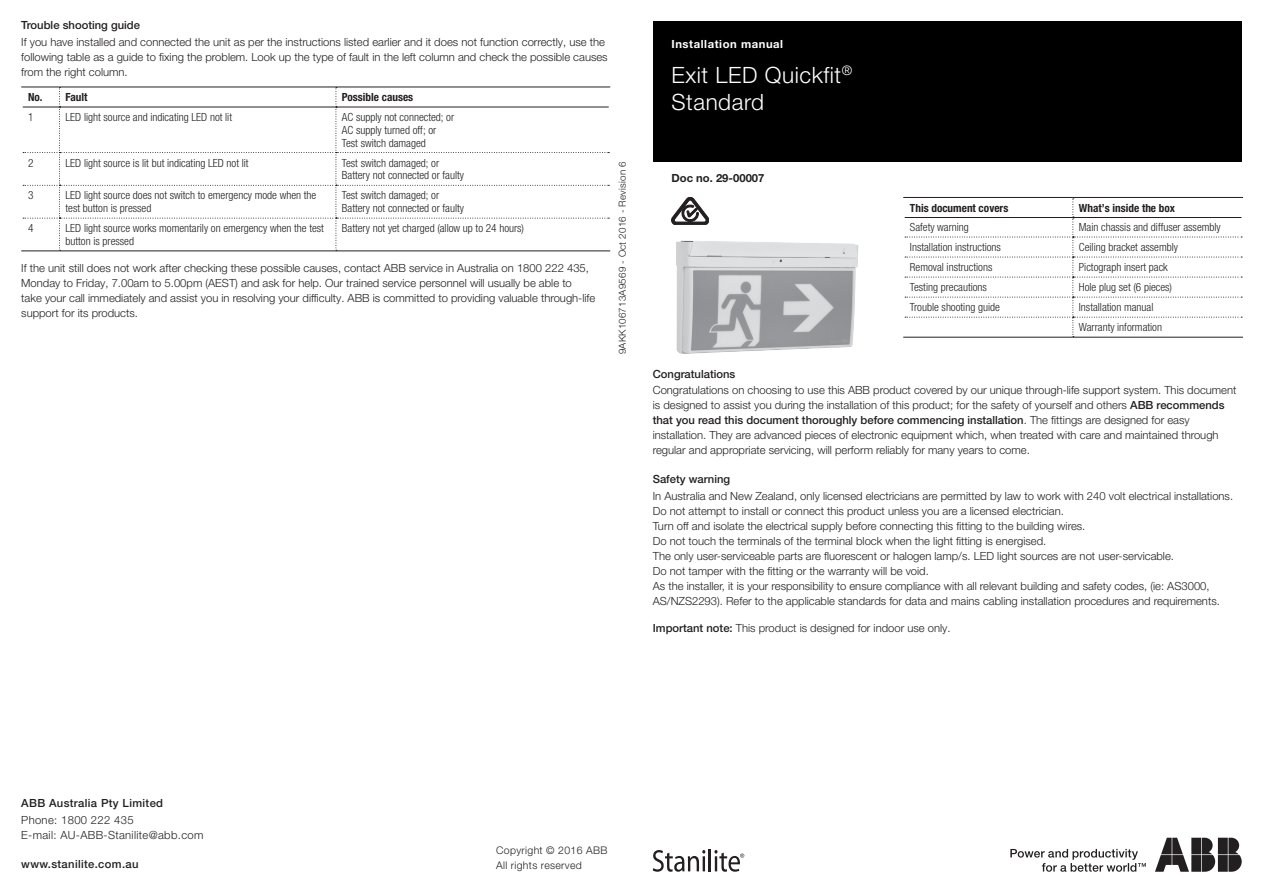
<style>
.page{position:relative;width:1263px;height:893px;background:#fff}
.page>*{position:absolute;margin:0;border:0;box-sizing:border-box;transform-origin:0 0}
.Smaller_cover_title{font:300 22.5px "Helvetica Neue LT Pro";letter-spacing:.025em;color:#fff}
.Addresses_body_text{font:300 11.25px/15px "Helvetica Neue LT Pro";color:#231f20}
.t1{font:300 condensed 11.25px/12.8px "Helvetica Neue LT Pro";color:#231f20}
.t2{font:700 condensed 11.25px "Helvetica Neue LT Pro";color:#231f20}
.Addresses_title{font:500 11.25px "Helvetica Neue LT Pro";color:#231f20}
.Addresses_body_text-2{font:300 11.25px/15px "Helvetica Neue LT Pro";letter-spacing:.03em;color:#231f20}
.Addresses_title-2{font:500 11.25px "Helvetica Neue LT Pro";letter-spacing:.03em;color:#231f20}
.Document_name{font:700 11.25px "Helvetica Neue LT Pro";letter-spacing:.05em;color:#fff}
.t3{font:700 11.25px "Helvetica Neue LT Pro";color:#231f20}
.Notes_on_copyright{font:300 10.5px "Helvetica Neue LT Pro";letter-spacing:.03em;color:#231f20}
.Doc_ID{font:300 9.75px "Helvetica Neue LT Pro";letter-spacing:.02em;color:#231f20}
.s1{font-weight:500}
</style>
<div class="page">
<svg style="left:671px;top:197px;width:38px;height:28px"></svg>
<hr style="left:709px;top:849px;width:2px;height:22px;background:#231f20">
<svg style="left:653px;top:850px;width:53px;height:22px"></svg>
<svg style="left:714px;top:850px;width:30px;height:22px"></svg>
<svg style="left:1010px;top:849px;width:136px;height:23px"></svg>
<svg style="left:1155px;top:838px;width:87px;height:34px"></svg>
<div style="left:653px;top:21px;width:589px;height:141px;background:#000"></div>
<hr style="left:21px;top:251px;width:39px;height:1px;background:#231f20">
<hr style="left:60px;top:251px;width:276px;height:1px;background:#231f20">
<hr style="left:336px;top:251px;width:274px;height:1px;background:#231f20">
<hr style="left:21px;top:87px;width:39px;height:1px;background:#231f20">
<hr style="left:336px;top:87px;width:274px;height:1px;background:#231f20">
<svg style="left:23px;top:87px;width:586px;height:164px"></svg>
<hr style="left:903px;top:337px;width:170px;height:1px;background:#231f20">
<hr style="left:1073px;top:337px;width:170px;height:1px;background:#231f20">
<hr style="left:903px;top:197px;width:170px;height:1px;background:#231f20">
<hr style="left:1073px;top:197px;width:170px;height:1px;background:#231f20">
<svg style="left:905px;top:198px;width:337px;height:139px"></svg>
<img style="left:676px;top:240px;width:183px;height:114px">
<p class="Addresses_title" style="left:21px;top:19px;width:120px">Trouble shooting guide</p>
<p class="Addresses_body_text" style="left:21px;top:34px;width:588px">If you have installed and connected the unit as per the instructions listed earlier and it does not function correctly, use the following table as a guide to fixing the problem. Look up the type of fault in the left column and check the possible causes from the right column.</p>
<p class="t2" style="left:28px;top:90px;width:16px">No.</p>
<p class="t2" style="left:66px;top:90px;width:24px">Fault</p>
<p class="t2" style="left:342px;top:90px;width:73px">Possible causes</p>
<p class="t1" style="left:28px;top:111px;width:7px">1</p>
<p class="t1" style="left:66px;top:111px;width:168px">LED light source and indicating LED not lit</p>
<p class="t1" style="left:342px;top:111px;width:114px">AC supply not connected; or</p>
<p class="t1" style="left:342px;top:123px;width:96px">AC supply turned off; or</p>
<p class="t1" style="left:342px;top:136px;width:85px">Test switch damaged</p>
<p class="t1" style="left:28px;top:156px;width:7px">2</p>
<p class="t1" style="left:66px;top:156px;width:185px">LED light source is lit but indicating LED not lit</p>
<p class="t1" style="left:342px;top:156px;width:99px">Test switch damaged; or</p>
<p class="t1" style="left:342px;top:169px;width:124px">Battery not connected or faulty</p>
<p class="t1" style="left:28px;top:189px;width:7px">3</p>
<p class="t1" style="left:66px;top:189px;width:252px">LED light source does not switch to emergency mode when the test button is pressed</p>
<p class="t1" style="left:342px;top:189px;width:99px">Test switch damaged; or</p>
<p class="t1" style="left:342px;top:202px;width:124px">Battery not connected or faulty</p>
<p class="t1" style="left:28px;top:222px;width:7px">4</p>
<p class="t1" style="left:66px;top:222px;width:260px">LED light source works momentarily on emergency when the test button is pressed</p>
<p class="t1" style="left:342px;top:222px;width:184px">Battery not yet charged (allow up to 24 hours)</p>
<p class="Addresses_body_text" style="left:21px;top:260px;width:576px">If the unit still does not work after checking these possible causes, contact ABB service in Australia on 1800 222 435, Monday to Friday, 7.00am to 5.00pm (AEST) and ask for help. Our trained service personnel will usually be able to<br>take your call immediately and assist you in resolving your difficulty. ABB is committed to providing valuable through-life support for its products.</p>
<p class="Doc_ID" style="left:616px;top:354px;width:194px;rotate:-90deg">9AKK106713A9569 - Oct 2016 - Revision 6</p>
<p class="Document_name" style="left:671px;top:37px;width:113px">Installation manual</p>
<p class="Smaller_cover_title" style="left:671px;top:61px;width:182px">Exit LED Quickfit<sup>®</sup></p>
<p class="Smaller_cover_title" style="left:671px;top:88px;width:94px">Standard</p>
<p class="t3" style="left:671px;top:171px;width:94px">Doc no. 29-00007</p>
<p class="t2" style="left:910px;top:201px;width:100px">This document covers</p>
<p class="t2" style="left:1079px;top:201px;width:98px">What’s inside the box</p>
<p class="t1" style="left:910px;top:221px;width:60px">Safety warning</p>
<p class="t1" style="left:1079px;top:221px;width:143px">Main chassis and diffuser assembly</p>
<p class="t1" style="left:910px;top:241px;width:92px">Installation instructions</p>
<p class="t1" style="left:1079px;top:241px;width:101px">Ceiling bracket assembly</p>
<p class="t1" style="left:910px;top:261px;width:84px">Removal instructions</p>
<p class="t1" style="left:1079px;top:261px;width:90px">Pictograph insert pack</p>
<p class="t1" style="left:910px;top:281px;width:79px">Testing precautions</p>
<p class="t1" style="left:1079px;top:281px;width:95px">Hole plug set (6 pieces)</p>
<p class="t1" style="left:910px;top:301px;width:91px">Trouble shooting guide</p>
<p class="t1" style="left:1079px;top:301px;width:76px">Installation manual</p>
<p class="t1" style="left:1079px;top:321px;width:85px">Warranty information</p>
<p class="Addresses_title" style="left:653px;top:367px;width:84px">Congratulations</p>
<p class="Addresses_body_text" style="left:653px;top:382px;width:585px">Congratulations on choosing to use this ABB product covered by our unique through-life support system. This document is designed to assist you during the installation of this product; for the safety of yourself and others <span class="s1">ABB recommends that you read this document thoroughly before commencing installation</span>. The fittings are designed for easy installation. They are advanced pieces of electronic equipment which, when treated with care and maintained through regular and appropriate servicing, will perform reliably for many years to come.</p>
<p class="Addresses_title" style="left:653px;top:472px;width:79px">Safety warning</p>
<p class="Addresses_body_text" style="left:653px;top:488px;width:582px">In Australia and New Zealand, only licensed electricians are permitted by law to work with 240 volt electrical installations.</p>
<p class="Addresses_body_text" style="left:653px;top:503px;width:413px">Do not attempt to install or connect this product unless you are a licensed electrician.</p>
<p class="Addresses_body_text" style="left:653px;top:518px;width:434px">Turn off and isolate the electrical supply before connecting this fitting to the building wires.</p>
<p class="Addresses_body_text" style="left:653px;top:533px;width:395px">Do not touch the terminals of the terminal block when the light fitting is energised.</p>
<p class="Addresses_body_text" style="left:653px;top:548px;width:523px">The only user-serviceable parts are fluorescent or halogen lamp/s. LED light sources are not user-servicable.</p>
<p class="Addresses_body_text" style="left:653px;top:563px;width:278px">Do not tamper with the fitting or the warranty will be void.</p>
<p class="Addresses_body_text" style="left:653px;top:578px;width:569px">As the installer, it is your responsibility to ensure compliance with all relevant building and safety codes, (ie: AS3000,<br>AS/NZS2293). Refer to the applicable standards for data and mains cabling installation procedures and requirements.</p>
<p class="Addresses_body_text" style="left:653px;top:621px;width:299px"><span class="s1">Important note:</span> This product is designed for indoor use only.</p>
<p class="Addresses_title-2" style="left:21px;top:797px;width:143px">ABB Australia Pty Limited</p>
<p class="Addresses_body_text-2" style="left:21px;top:812px;width:184px">Phone: 1800 222 435<br>E-mail: AU-ABB-Stanilite@abb.com</p>
<p class="Addresses_title-2" style="left:21px;top:857px;width:119px">www.stanilite.com.au</p>
<p class="Notes_on_copyright" style="left:496px;top:844px;width:113px">Copyright © 2016 ABB</p>
<p class="Notes_on_copyright" style="left:496px;top:859px;width:87px">All rights reserved</p>
</div>
